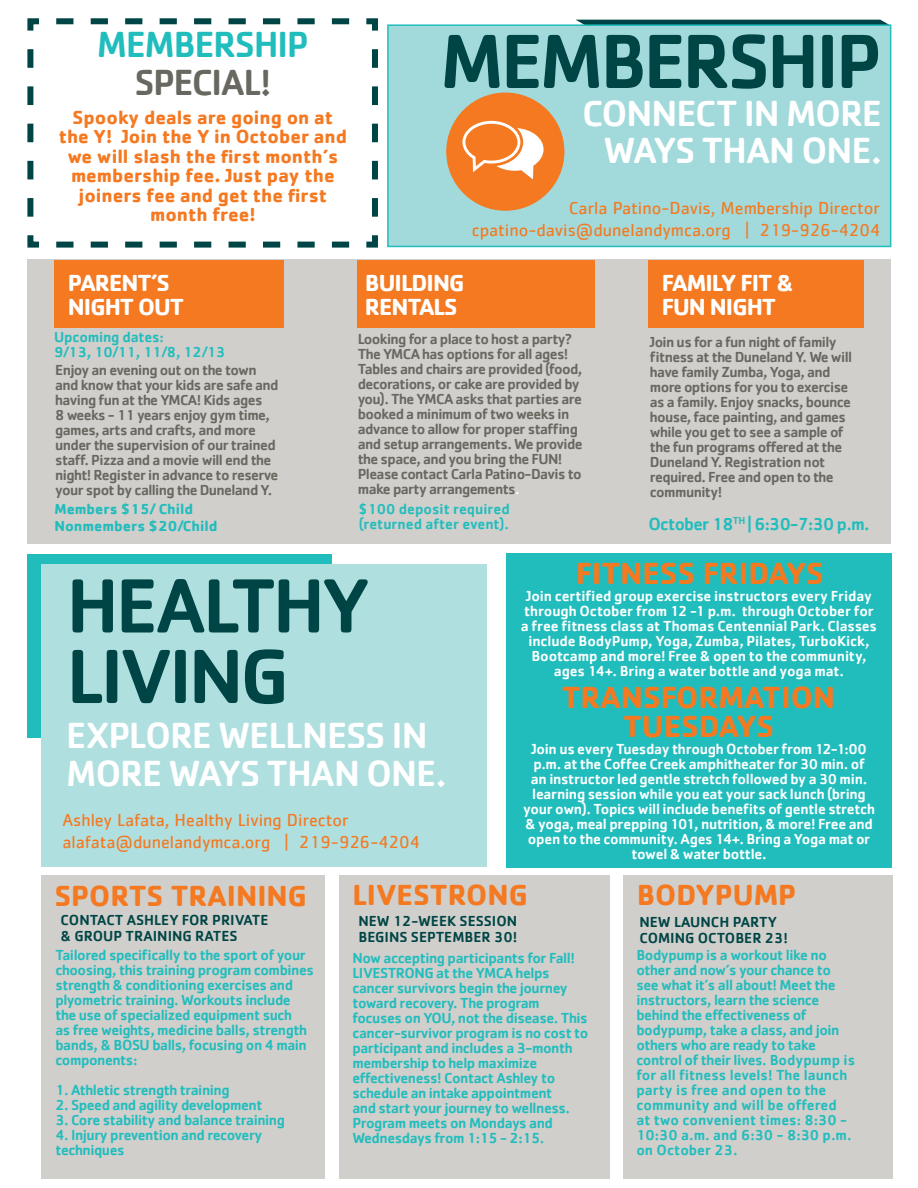
<style>
.page{position:relative;width:918px;height:1188px;background:#fff}
.page>*{position:absolute;margin:0;border:0;box-sizing:border-box;transform-origin:0 0}
._63_Header_gray_Rama{font:500 79.5px "Cachet";letter-spacing:-.05em;color:#004545}
._63_Header_gray_Rama-2{font:500 37.5px "Cachet";letter-spacing:-.03em;color:#fff}
._53_Header_gray_Rama{font:500 37.5px "Cachet";letter-spacing:-.04em;color:#21bdbd}
._53_Header_gray_Rama-2{font:500 37.5px "Cachet";letter-spacing:-.04em;color:#686860}
.t1{font:700 31.5px "Cachet";color:#f47921}
._11_Content_gray_Tit{font:700 30px "Cachet";color:#f47921}
.t2{font:700 24px "Cachet";letter-spacing:-.04em;color:#fff}
.t3{font:700 19.5px/19.5px "Cachet";color:#f47921;text-align:center}
.t4{font:18px "Cachet";color:#f47921}
.t5{font:500 18px "Cachet";letter-spacing:-.04em;color:#21bdbd}
.t6{font:500 15px/15px "Cachet";letter-spacing:-.03em;color:#21bdbd}
.t7{font:500 15px/15px "Cachet";letter-spacing:-.04em;color:#686860}
.t8{font:500 15px/15px "Cachet";letter-spacing:-.015em;color:#fff;text-align:center}
._8_Content_gray_Titi{font:500 15px "Cachet";color:#004545}
.t9{font:500 15px "Cachet";color:#21bdbd}
.t10{font:500 15px "Cachet";letter-spacing:-.01em;color:#21bdbd}
.t11{font:700 15px "Cachet";color:#21bdbd}
.s1{color:#fff}
</style>
<div class="page">
<div style="left:27px;top:259px;width:864px;height:285px;background:#d0cfcc"></div>
<div style="left:27px;top:555px;width:305px;height:183px;background:#21bdbd"></div>
<svg style="left:576px;top:20px;width:312px;height:4px"></svg>
<div style="left:506px;top:554px;width:385px;height:314px;background:#21bdbd"></div>
<div style="left:55px;top:261px;width:229px;height:67px;background:#f47921"></div>
<div style="left:357px;top:261px;width:237px;height:67px;background:#f47921"></div>
<div style="left:648px;top:261px;width:216px;height:67px;background:#f47921"></div>
<div style="left:387px;top:24px;width:504px;height:223px;background:#a2dadb;border:2px solid #21bdbd"></div>
<div style="left:41px;top:875px;width:283px;height:304px;background:#d0cfcc"></div>
<svg style="left:27px;top:18px;width:351px;height:230px"></svg>
<div style="left:446px;top:93px;width:118px;height:118px;background:#f47921;border-radius:50%"></div>
<svg style="left:462px;top:121px;width:82px;height:58px"></svg>
<div style="left:41px;top:564px;width:445px;height:303px;background:#b0dfe0"></div>
<div style="left:340px;top:875px;width:270px;height:304px;background:#d0cfcc"></div>
<div style="left:623px;top:875px;width:270px;height:304px;background:#d0cfcc"></div>
<p class="_53_Header_gray_Rama" style="left:97px;top:21px;width:213px">MEMBERSHIP</p>
<p class="_53_Header_gray_Rama-2" style="left:134px;top:59px;width:139px">SPECIAL!</p>
<p class="t3" style="left:59px;top:107px;width:290px">Spooky deals are going on at the Y! Join the Y in October and we will slash the first month’s membership fee. Just pay the joiners fee and get the first month free!</p>
<p class="t2" style="left:68px;top:267px;width:104px">PARENT’S</p>
<p class="t2" style="left:68px;top:291px;width:118px">NIGHT OUT</p>
<p class="_63_Header_gray_Rama" style="left:440px;top:12px;width:444px">MEMBERSHIP</p>
<p class="_63_Header_gray_Rama-2" style="left:582px;top:90px;width:301px">CONNECT IN MORE</p>
<p class="_63_Header_gray_Rama-2" style="left:604px;top:127px;width:280px">WAYS THAN ONE.</p>
<p class="t4" style="left:569px;top:198px;width:313px">Carla Patino-Davis, Membership Director</p>
<p class="t4" style="left:472px;top:219px;width:410px">cpatino-davis@dunelandymca.org | 219-926-4204</p>
<p class="t2" style="left:365px;top:267px;width:101px">BUILDING</p>
<p class="t2" style="left:365px;top:291px;width:94px">RENTALS</p>
<p class="t2" style="left:662px;top:267px;width:133px">FAMILY FIT &amp;</p>
<p class="t2" style="left:662px;top:291px;width:116px">FUN NIGHT</p>
<p class="t10" style="left:54px;top:328px;width:111px">Upcoming dates:</p>
<p class="t10" style="left:54px;top:343px;width:173px">9/13, 10/11, 11/8, 12/13</p>
<p class="t7" style="left:358px;top:331px;width:226px">Looking for a place to host a party?<br>The YMCA has options for all ages!<br>Tables and chairs are provided (food, decorations, or cake are provided by you). The YMCA asks that parties are booked a minimum of two weeks in advance to allow for proper staffing and setup arrangements. We provide the space, and you bring the FUN!<br>Please contact Carla Patino-Davis to make party arrangements<span class="s1">.</span></p>
<p class="t7" style="left:650px;top:334px;width:204px">Join us for a fun night of family fitness at the Duneland Y. We will have family Zumba, Yoga, and more options for you to exercise as a family. Enjoy snacks, bounce house, face painting, and games while you get to see a sample of the fun programs offered at the<br>Duneland Y. Registration not required. Free and open to the community!</p>
<p class="t7" style="left:55px;top:362px;width:225px">Enjoy an evening out on the town and know that your kids are safe and having fun at the YMCA! Kids ages<br>8 weeks - 11 years enjoy gym time, games, arts and crafts, and more under the supervision of our trained staff. Pizza and a movie will end the night! Register in advance to reserve your spot by calling the Duneland Y.</p>
<p class="t11" style="left:54px;top:499px;width:140px">Members $15/ Child</p>
<p class="t11" style="left:54px;top:516px;width:165px">Nonmembers $20/Child</p>
<p class="t5" style="left:648px;top:513px;width:223px">October 18<sup>TH</sup> | 6:30-7:30 p.m.</p>
<p class="t9" style="left:359px;top:500px;width:152px">$100 deposit required</p>
<p class="t9" style="left:359px;top:515px;width:152px">(returned after event).</p>
<p class="_63_Header_gray_Rama" style="left:66px;top:557px;width:306px">HEALTHY</p>
<p class="_63_Header_gray_Rama" style="left:66px;top:627px;width:224px">LIVING</p>
<p class="_63_Header_gray_Rama-2" style="left:66px;top:712px;width:363px">EXPLORE WELLNESS IN</p>
<p class="_63_Header_gray_Rama-2" style="left:66px;top:750px;width:382px">MORE WAYS THAN ONE.</p>
<p class="t4" style="left:62px;top:810px;width:288px">Ashley Lafata, Healthy Living Director</p>
<p class="t4" style="left:62px;top:831px;width:359px">alafata@dunelandymca.org | 219-926-4204</p>
<p class="t1" style="left:576px;top:553px;width:249px">FITNESS FRIDAYS</p>
<p class="t8" style="left:521px;top:588px;width:358px">Join certified group exercise instructors every Friday through October from 12 -1 p.m. through October for a free fitness class at Thomas Centennial Park. Classes include BodyPump, Yoga, Zumba, Pilates, TurboKick, Bootcamp and more! Free &amp; open to the community, ages 14+. Bring a water bottle and yoga mat.</p>
<p class="t1" style="left:562px;top:677px;width:275px">TRANSFORMATION</p>
<p class="t1" style="left:623px;top:706px;width:152px">TUESDAYS</p>
<p class="t8" style="left:523px;top:741px;width:353px">Join us every Tuesday through October from 12-1:00 p.m. at the Coffee Creek amphitheater for 30 min. of<br>an instructor led gentle stretch followed by a 30 min. learning session while you eat your sack lunch (bring your own). Topics will include benefits of gentle stretch &amp; yoga, meal prepping 101, nutrition, &amp; more! Free and open to the community. Ages 14+. Bring a Yoga mat or towel &amp; water bottle.</p>
<p class="_11_Content_gray_Tit" style="left:54px;top:876px;width:254px">SPORTS TRAINING</p>
<p class="_8_Content_gray_Titi" style="left:61px;top:910px;width:209px">CONTACT ASHLEY FOR PRIVATE</p>
<p class="_8_Content_gray_Titi" style="left:61px;top:927px;width:178px">&amp; GROUP TRAINING RATES</p>
<p class="t6" style="left:55px;top:947px;width:260px">Tailored specifically to the sport of your choosing, this training program combines strength &amp; conditioning exercises and plyometric training. Workouts include the use of specialized equipment such<br>as free weights, medicine balls, strength bands, &amp; BOSU balls, focusing on 4 main components:</p>
<p class="t6" style="left:55px;top:1082px;width:176px">1. Athletic strength training</p>
<p class="t6" style="left:55px;top:1097px;width:209px">2. Speed and agility development</p>
<p class="t6" style="left:55px;top:1112px;width:231px">3. Core stability and balance training</p>
<p class="t6" style="left:55px;top:1127px;width:209px">4. Injury prevention and recovery techniques</p>
<p class="_11_Content_gray_Tit" style="left:352px;top:875px;width:177px">LIVESTRONG</p>
<p class="_8_Content_gray_Titi" style="left:358px;top:911px;width:160px">NEW 12-WEEK SESSION</p>
<p class="_8_Content_gray_Titi" style="left:358px;top:928px;width:160px">BEGINS SEPTEMBER 30!</p>
<p class="_11_Content_gray_Tit" style="left:637px;top:875px;width:161px">BODYPUMP</p>
<p class="_8_Content_gray_Titi" style="left:639px;top:913px;width:139px">NEW LAUNCH PARTY</p>
<p class="_8_Content_gray_Titi" style="left:639px;top:929px;width:150px">COMING OCTOBER 23!</p>
<p class="t6" style="left:352px;top:950px;width:238px">Now accepting participants for Fall!<br>LIVESTRONG at the YMCA helps cancer survivors begin the journey toward recovery. The program focuses on YOU, not the disease. This cancer-survivor program is no cost to participant and includes a 3-month membership to help maximize effectiveness! Contact Ashley to schedule an intake appointment<br>and start your journey to wellness.<br>Program meets on Mondays and<br>Wednesdays from 1:15 - 2:15.</p>
<p class="t6" style="left:636px;top:947px;width:220px">Bodypump is a workout like no other and now’s your chance to see what it’s all about! Meet the instructors, learn the science behind the effectiveness of bodypump, take a class, and join others who are ready to take control of their lives. Bodypump is for all fitness levels! The launch party is free and open to the community and will be offered<br>at two convenient times: 8:30 -<br>10:30 a.m. and 6:30 - 8:30 p.m. on October 23.</p>
</div>
